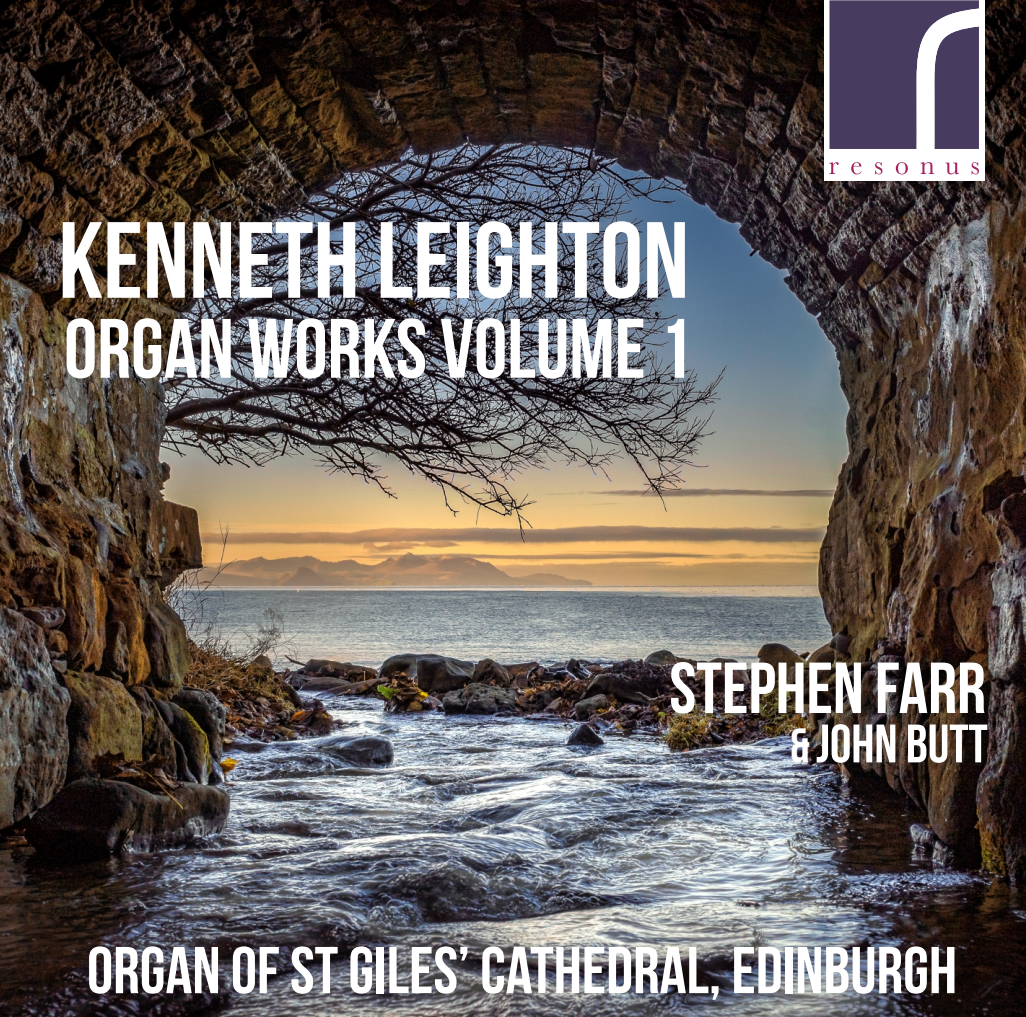
<style>
.page{position:relative;width:1026px;height:1017px;background:#fff}
.page>*{position:absolute;margin:0;border:0;box-sizing:border-box;transform-origin:0 0}
.t1{font:108px "Bebas Neue";color:#fff}
.t2{font:84px "Bebas Neue";color:#fff}
.t3{font:72px "Bebas Neue";color:#fff}
.t4{font:66px "Bebas Neue";color:#fff}
.t5{font:54px "Bebas Neue";color:#fff}
.s1{font-size:48px}
</style>
<div class="page">
<img style="left:0;top:0;width:1025px;height:1016px">
<div style="left:824px;top:0;width:160px;height:181px;background:#fff"></div>
<svg style="left:829px;top:0;width:149px;height:149px;background:#615676"></svg>
<svg style="left:829px;top:162px;width:149px;height:12px"></svg>
<h1 class="t1" style="left:58px;top:217px;width:632px">KENNETH LEIGHTON</h1>
<p class="t2" style="left:64px;top:314px;width:629px">ORGAN WORKS VOLUME 1</p>
<p class="t3" style="left:669px;top:658px;width:318px">STEPHEN FARR</p>
<p class="t5" style="left:789px;top:721px;width:199px"><span class="s1">&amp;</span> JOHN BUTT</p>
<p class="t4" style="left:87px;top:943px;width:871px">ORGAN OF ST GILES’ CATHEDRAL, EDINBURGH</p>
</div>
